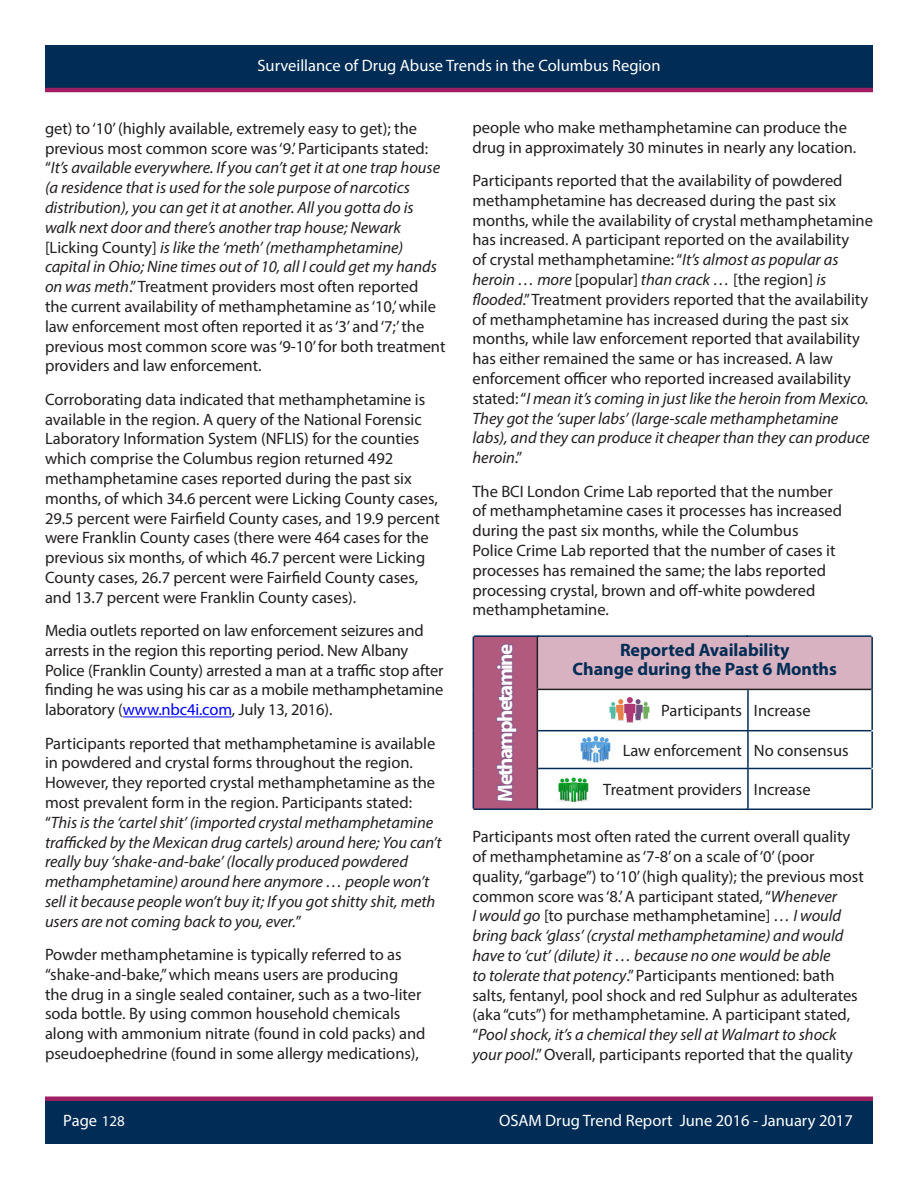
<style>
.page{position:relative;width:918px;height:1188px;background:#fff}
.page>*{position:absolute;margin:0;border:0;box-sizing:border-box;transform-origin:0 0}
.Paragraph_Body_Text{font:700 21px "Myriad Pro";letter-spacing:-.075em;color:#fff}
.Paragraph_Body_Text-2{font:700 18px/19.4px "Myriad Pro";color:#002c55;text-align:center}
.Paragraph_Body_Text-3{font:16.5px/19.8px "Myriad Pro";color:#231f20}
.Paragraph_Body_Text-4{font:italic 16.5px/19.8px "Myriad Pro";color:#231f20}
.t1{font:16.5px "Myriad Pro";color:#fff}
.s1{font-style:italic}
.s2{color:#00f}
.s3{font-style:normal}
.s4{font-size:15px}
</style>
<div class="page">
<div style="left:45px;top:1099px;width:828px;height:45px;background:#002c55"></div>
<div style="left:45px;top:45px;width:828px;height:45px;background:#002c55"></div>
<hr style="left:45px;top:88px;width:828px;height:4px;background:#9e1f62">
<div style="left:45px;top:1096px;width:828px;height:5px;background:#9e1f62"></div>
<hr style="left:123px;top:717px;width:109px;height:1px;background:#00f">
<div style="left:473px;top:636px;width:64px;height:173px;background:#b15a7e"></div>
<div style="left:537px;top:636px;width:335px;height:53px;background:#d8b2c0"></div>
<hr style="left:537px;top:637px;width:1px;height:52px;background:#231f20">
<hr style="left:537px;top:689px;width:211px;height:1px;background:#231f20">
<hr style="left:537px;top:690px;width:1px;height:41px;background:#231f20">
<hr style="left:748px;top:689px;width:123px;height:1px;background:#231f20">
<hr style="left:537px;top:731px;width:1px;height:37px;background:#231f20">
<hr style="left:537px;top:768px;width:1px;height:40px;background:#231f20">
<hr style="left:474px;top:635px;width:65px;height:2px;background:#002c55">
<hr style="left:473px;top:637px;width:1px;height:52px;background:#002c55">
<hr style="left:473px;top:689px;width:1px;height:42px;background:#002c55">
<hr style="left:473px;top:731px;width:1px;height:37px;background:#002c55">
<hr style="left:473px;top:768px;width:1px;height:40px;background:#002c55">
<hr style="left:474px;top:808px;width:65px;height:2px;background:#002c55">
<hr style="left:537px;top:635px;width:211px;height:2px;background:#002c55">
<hr style="left:746px;top:635px;width:125px;height:2px;background:#002c55">
<hr style="left:871px;top:637px;width:2px;height:52px;background:#002c55">
<hr style="left:747px;top:690px;width:2px;height:40px;background:#002c55">
<hr style="left:871px;top:689px;width:2px;height:41px;background:#002c55">
<hr style="left:538px;top:730px;width:210px;height:1px;background:#002c55">
<hr style="left:746px;top:730px;width:125px;height:1px;background:#002c55">
<hr style="left:747px;top:731px;width:2px;height:37px;background:#002c55">
<hr style="left:871px;top:731px;width:2px;height:37px;background:#002c55">
<hr style="left:538px;top:768px;width:210px;height:1px;background:#002c55">
<hr style="left:746px;top:768px;width:125px;height:1px;background:#002c55">
<hr style="left:747px;top:769px;width:2px;height:39px;background:#002c55">
<hr style="left:871px;top:769px;width:2px;height:39px;background:#002c55">
<hr style="left:537px;top:808px;width:211px;height:2px;background:#002c55">
<hr style="left:746px;top:808px;width:125px;height:2px;background:#002c55">
<svg style="left:496px;top:643px;width:22px;height:159px"></svg>
<img style="left:609px;top:697px;width:41px;height:26px">
<img style="left:580px;top:735px;width:31px;height:28px">
<img style="left:558px;top:777px;width:31px;height:25px">
<p class="t1" style="left:257px;top:55px;width:405px">Surveillance of Drug Abuse Trends in the Columbus Region</p>
<p class="Paragraph_Body_Text-3" style="left:45px;top:118px;width:402px">get) to ‘10’ (highly available, extremely easy to get); the previous most common score was ‘9.’ Participants stated: “<span class="s1">It’s available everywhere. If you can’t get it at one trap house (a residence that is used for the sole purpose of narcotics distribution), you can get it at another. All you gotta do is walk next door and there’s another trap house; Newark </span>[Licking County] <span class="s1">is like the ‘meth’ (methamphetamine) capital in Ohio; Nine times out of 10, all I could get my hands on was meth</span>.” Treatment providers most often reported<br>the current availability of methamphetamine as ‘10,’ while law enforcement most often reported it as ‘3’ and ‘7;’ the previous most common score was ‘9-10’ for both treatment providers and law enforcement.</p>
<p class="Paragraph_Body_Text-3" style="left:45px;top:389px;width:396px">Corroborating data indicated that methamphetamine is available in the region. A query of the National Forensic Laboratory Information System (NFLIS) for the counties which comprise the Columbus region returned 492 methamphetamine cases reported during the past six months, of which 34.6 percent were Licking County cases, 29.5 percent were Fairfield County cases, and 19.9 percent were Franklin County cases (there were 464 cases for the previous six months, of which 46.7 percent were Licking County cases, 26.7 percent were Fairfield County cases, and 13.7 percent were Franklin County cases).</p>
<p class="Paragraph_Body_Text-3" style="left:45px;top:620px;width:400px">Media outlets reported on law enforcement seizures and arrests in the region this reporting period. New Albany Police (Franklin County) arrested a man at a traffic stop after finding he was using his car as a mobile methamphetamine laboratory (<span class="s2">www.nbc4i.com</span>, July 13, 2016).</p>
<p class="Paragraph_Body_Text-4" style="left:45px;top:733px;width:398px"><span class="s3">Participants reported that methamphetamine is available in powdered and crystal forms throughout the region.<br>However, they reported crystal methamphetamine as the most prevalent form in the region. Participants stated: “</span>This is the ‘cartel shit’ (imported crystal methamphetamine trafficked by the Mexican drug cartels) around here; You can’t really buy ‘shake-and-bake’ (locally produced powdered methamphetamine) around here anymore … people won’t sell it because people won’t buy it; If you got shitty shit, meth users are not coming back to you, ever.<span class="s3">”</span></p>
<p class="Paragraph_Body_Text-3" style="left:45px;top:944px;width:382px">Powder methamphetamine is typically referred to as “shake-and-bake,” which means users are producing<br>the drug in a single sealed container, such as a two-liter soda bottle. By using common household chemicals along with ammonium nitrate (found in cold packs) and pseudoephedrine (found in some allergy medications),</p>
<p class="Paragraph_Body_Text-3" style="left:472px;top:117px;width:385px">people who make methamphetamine can produce the drug in approximately 30 minutes in nearly any location.</p>
<p class="Paragraph_Body_Text-3" style="left:472px;top:170px;width:402px">Participants reported that the availability of powdered methamphetamine has decreased during the past six months, while the availability of crystal methamphetamine has increased. A participant reported on the availability<br>of crystal methamphetamine: “<span class="s1">It’s almost as popular as heroin … more</span> [popular] <span class="s1">than crack …</span> [the region] <span class="s1">is flooded</span>.” Treatment providers reported that the availability of methamphetamine has increased during the past six months, while law enforcement reported that availability has either remained the same or has increased. A law enforcement officer who reported increased availability stated: “<span class="s1">I mean it’s coming in just like the heroin from Mexico.<br>They got the ‘super labs’ (large-scale methamphetamine labs), and they can produce it cheaper than they can produce heroin</span>.”</p>
<p class="Paragraph_Body_Text-3" style="left:472px;top:481px;width:371px">The BCI London Crime Lab reported that the number of methamphetamine cases it processes has increased during the past six months, while the Columbus Police Crime Lab reported that the number of cases it processes has remained the same; the labs reported processing crystal, brown and off-white powdered methamphetamine.</p>
<p class="Paragraph_Body_Text" style="left:491px;top:802px;width:159px;rotate:-90deg">Methamphetamine</p>
<p class="Paragraph_Body_Text-2" style="left:573px;top:639px;width:266px">Reported Availability<br>Change during the Past 6 Months</p>
<p class="Paragraph_Body_Text-3" style="left:661px;top:701px;width:82px">Participants</p>
<p class="Paragraph_Body_Text-3" style="left:754px;top:701px;width:58px">Increase</p>
<p class="Paragraph_Body_Text-3" style="left:623px;top:740px;width:121px">Law enforcement</p>
<p class="Paragraph_Body_Text-3" style="left:754px;top:740px;width:96px">No consensus</p>
<p class="Paragraph_Body_Text-3" style="left:603px;top:779px;width:140px">Treatment providers</p>
<p class="Paragraph_Body_Text-3" style="left:754px;top:779px;width:58px">Increase</p>
<p class="Paragraph_Body_Text-3" style="left:472px;top:826px;width:393px">Participants most often rated the current overall quality of methamphetamine as ‘7-8’ on a scale of ‘0’ (poor quality, “garbage”) to ‘10’ (high quality); the previous most common score was ‘8.’ A participant stated, “<span class="s1">Whenever<br>I would go</span> [to purchase methamphetamine] <span class="s1">… I would bring back ‘glass’ (crystal methamphetamine) and would have to ‘cut’ (dilute) it … because no one would be able<br>to tolerate that potency</span>.” Participants mentioned: bath salts, fentanyl, pool shock and red Sulphur as adulterates (aka “cuts”) for methamphetamine. A participant stated, “<span class="s1">Pool shock, it’s a chemical they sell at Walmart to shock your pool</span>.” Overall, participants reported that the quality</p>
<p class="t1" style="left:63px;top:1111px;width:63px">Page <span class="s4">128</span></p>
<p class="t1" style="left:499px;top:1111px;width:355px">OSAM Drug Trend Report June 2016 - January 2017</p>
</div>
